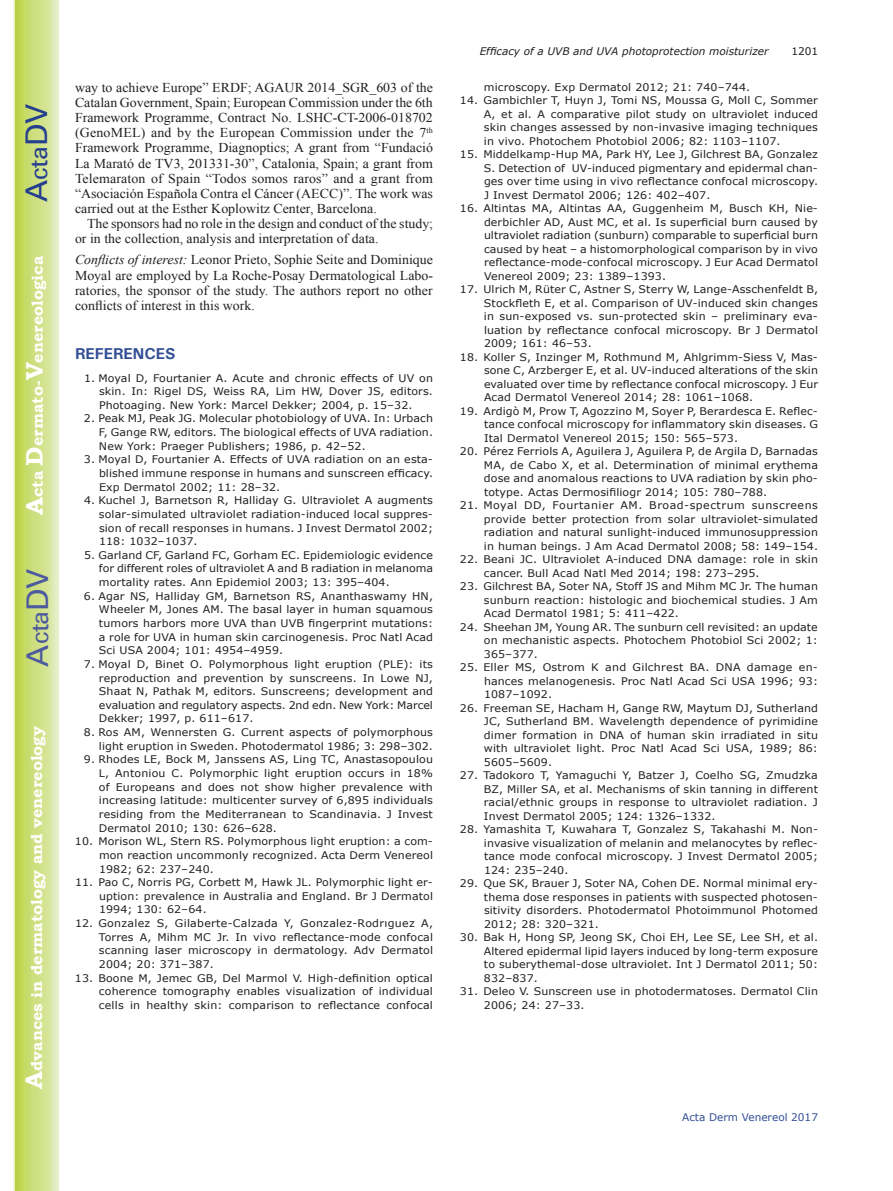
<style>
.page{position:relative;width:893px;height:1191px;background:#fff}
.page>*{position:absolute;margin:0;border:0;box-sizing:border-box;transform-origin:0 0}
.t1{font:30px "Univers";color:#4d5a9e}
.t2{font:30px "Univers";color:#253f8e}
.t3{font:700 15.75px "Bookman Old Style";color:#fff}
.t4{font:700 15.75px "Univers";color:#324f95}
.t5{font:13.5px/15.1px "Times New Roman";color:#231f20;text-align:justify}
.t6{font:10.5px/13.5px "Verdana";letter-spacing:.01em;color:#231f20;text-align:justify;scale:1.05 1}
.t7{font:italic 10.5px "Verdana";color:#231f20}
.t8{font:10.5px "Verdana";color:#324f95}
.t9{font:10.5px "Verdana";letter-spacing:.01em;color:#231f20}
.s1{font-size:24px}
.s2{font-style:italic}
</style>
<div class="page">
<svg style="left:14px;top:0;width:45px;height:1191px;background:#cfe084"></svg>
<h1 class="t2" style="left:19px;top:202px;width:100px;rotate:-90deg">A<span class="s1">cta</span>DV</h1>
<h2 class="t3" style="left:28px;top:515px;width:260px;rotate:-90deg"><span class="s1">A</span>cta <span class="s1">D</span>ermato-<span class="s1">V</span>enereologica</h2>
<h1 class="t1" style="left:20px;top:666px;width:100px;rotate:-90deg">A<span class="s1">cta</span>DV</h1>
<h2 class="t3" style="left:27px;top:1088px;width:364px;rotate:-90deg"><span class="s1">A</span>dvances in dermatology and venereology</h2>
<p class="t5" style="left:75px;top:80px;width:359px">way to achieve Europe” ERDF; AGAUR 2014_SGR_603 of the Catalan Government, Spain; European Commission under the 6th Framework Programme, Contract No. LSHC-CT-2006-018702 (GenoMEL) and by the European Commission under the 7<sup>th </sup>Framework Programme, Diagnoptics; A grant from “Fundació La Marató de TV3, 201331-30”, Catalonia, Spain; a grant from Telemaraton of Spain “Todos somos raros” and a grant from “Asociación Española Contra el Cáncer (AECC)”. The work was carried out at the Esther Koplowitz Center, Barcelona.</p>
<p class="t5" style="left:75px;top:216px;width:360px;text-indent:12px">The sponsors had no role in the design and conduct of the study; or in the collection, analysis and interpretation of data.</p>
<p class="t5" style="left:75px;top:252px;width:359px"><span class="s2">Conflicts of interest:</span> Leonor Prieto, Sophie Seite and Dominique Moyal are employed by La Roche-Posay Dermatological Labo&shy;ratories, the sponsor of the study. The authors report no other conflicts of interest in this work.</p>
<h2 class="t4" style="left:75px;top:343px;width:102px">REFERENCES</h2>
<p class="t6" style="left:99px;top:371px;width:320px;text-indent:-15px">1. Moyal D, Fourtanier A. Acute and chronic effects of UV on skin. In: Rigel DS, Weiss RA, Lim HW, Dover JS, editors.<br>Photoaging. New York: Marcel Dekker; 2004, p. 15–32.</p>
<p class="t6" style="left:99px;top:412px;width:320px;text-indent:-15px">2. Peak MJ, Peak JG. Molecular photobiology of UVA. In: Urbach F, Gange RW, editors. The biological effects of UVA radiation.<br>New York: Praeger Publishers; 1986, p. 42–52.</p>
<p class="t6" style="left:99px;top:453px;width:320px;text-indent:-15px">3. Moyal D, Fourtanier A. Effects of UVA radiation on an esta&shy;blished immune response in humans and sunscreen efficacy.<br>Exp Dermatol 2002; 11: 28–32.</p>
<p class="t6" style="left:99px;top:494px;width:320px;text-indent:-15px">4. Kuchel J, Barnetson R, Halliday G. Ultraviolet A augments solar-simulated ultraviolet radiation-induced local suppres&shy;sion of recall responses in humans. J Invest Dermatol 2002; 118: 1032–1037.</p>
<p class="t6" style="left:99px;top:548px;width:320px;text-indent:-15px">5. Garland CF, Garland FC, Gorham EC. Epidemiologic evidence for different roles of ultraviolet A and B radiation in melanoma mortality rates. Ann Epidemiol 2003; 13: 395–404.</p>
<p class="t6" style="left:99px;top:589px;width:320px;text-indent:-15px">6. Agar NS, Halliday GM, Barnetson RS, Ananthaswamy HN, Wheeler M, Jones AM. The basal layer in human squamous tumors harbors more UVA than UVB fingerprint mutations: a role for UVA in human skin carcinogenesis. Proc Natl Acad Sci USA 2004; 101: 4954–4959.</p>
<p class="t6" style="left:99px;top:657px;width:320px;text-indent:-15px">7. Moyal D, Binet O. Polymorphous light eruption (PLE): its reproduction and prevention by sunscreens. In Lowe NJ, Shaat N, Pathak M, editors. Sunscreens; development and evaluation and regulatory aspects. 2nd edn. New York: Marcel Dekker; 1997, p. 611–617.</p>
<p class="t6" style="left:84px;top:725px;width:334px;text-align:right">8. Ros AM, Wennersten G. Current aspects of polymorphous light eruption in Sweden. Photodermatol 1986; 3: 298–302.</p>
<p class="t6" style="left:99px;top:753px;width:320px;text-indent:-15px">9. Rhodes LE, Bock M, Janssens AS, Ling TC, Anastasopoulou L, Antoniou C. Polymorphic light eruption occurs in 18% of Europeans and does not show higher prevalence with increasing latitude: multicenter survey of 6,895 individuals residing from the Mediterranean to Scandinavia. J Invest Dermatol 2010; 130: 626–628.</p>
<p class="t6" style="left:99px;top:834px;width:320px;text-indent:-24px">10. Morison WL, Stern RS. Polymorphous light eruption: a com&shy;mon reaction uncommonly recognized. Acta Derm Venereol 1982; 62: 237–240.</p>
<p class="t6" style="left:99px;top:875px;width:320px;text-indent:-24px">11. Pao C, Norris PG, Corbett M, Hawk JL. Polymorphic light er&shy;uption: prevalence in Australia and England. Br J Dermatol 1994; 130: 62–64.</p>
<p class="t6" style="left:99px;top:916px;width:320px;text-indent:-24px">12. Gonzalez S, Gilaberte-Calzada Y, Gonzalez-Rodrıguez A, Torres A, Mihm MC Jr. In vivo reflectance-mode confocal scanning laser microscopy in dermatology. Adv Dermatol 2004; 20: 371–387.</p>
<p class="t6" style="left:99px;top:971px;width:320px;text-indent:-24px">13. Boone M, Jemec GB, Del Marmol V. High-definition optical coherence tomography enables visualization of individual cells in healthy skin: comparison to reflectance confocal</p>
<p class="t7" style="left:480px;top:44px;width:290px">Efficacy of a UVB and UVA photoprotection moisturizer</p>
<p class="t9" style="left:791px;top:44px;width:28px">1201</p>
<p class="t6" style="left:484px;top:80px;width:255px">microscopy. Exp Dermatol 2012; 21: 740–744.</p>
<p class="t6" style="left:484px;top:94px;width:320px;text-indent:-24px">14. Gambichler T, Huyn J, Tomi NS, Moussa G, Moll C, Sommer A, et al. A comparative pilot study on ultraviolet induced skin changes assessed by non-invasive imaging techniques in vivo. Photochem Photobiol 2006; 82: 1103–1107.</p>
<p class="t6" style="left:484px;top:148px;width:320px;text-indent:-24px">15. Middelkamp-Hup MA, Park HY, Lee J, Gilchrest BA, Gonzalez S. Detection of UV-induced pigmentary and epidermal chan&shy;ges over time using in vivo reflectance confocal microscopy.<br>J Invest Dermatol 2006; 126: 402–407.</p>
<p class="t6" style="left:484px;top:202px;width:320px;text-indent:-24px">16. Altintas MA, Altintas AA, Guggenheim M, Busch KH, Nie&shy;derbichler AD, Aust MC, et al. Is superficial burn caused by ultraviolet radiation (sunburn) comparable to superficial burn caused by heat – a histomorphological comparison by in vivo reflectance-mode-confocal microscopy. J Eur Acad Dermatol Venereol 2009; 23: 1389–1393.</p>
<p class="t6" style="left:484px;top:283px;width:320px;text-indent:-24px">17. Ulrich M, Rüter C, Astner S, Sterry W, Lange-Asschenfeldt B, Stockfleth E, et al. Comparison of UV-induced skin changes in sun-exposed vs. sun-protected skin – preliminary eva&shy;luation by reflectance confocal microscopy. Br J Dermatol 2009; 161: 46–53.</p>
<p class="t6" style="left:484px;top:350px;width:320px;text-indent:-24px">18. Koller S, Inzinger M, Rothmund M, Ahlgrimm-Siess V, Mas&shy;sone C, Arzberger E, et al. UV-induced alterations of the skin evaluated over time by reflectance confocal microscopy. J Eur Acad Dermatol Venereol 2014; 28: 1061–1068.</p>
<p class="t6" style="left:484px;top:404px;width:320px;text-indent:-24px">19. Ardigò M, Prow T, Agozzino M, Soyer P, Berardesca E. Reflec&shy;tance confocal microscopy for inflammatory skin diseases. G Ital Dermatol Venereol 2015; 150: 565–573.</p>
<p class="t6" style="left:484px;top:445px;width:320px;text-indent:-24px">20. Pérez Ferriols A, Aguilera J, Aguilera P, de Argila D, Barnadas MA, de Cabo X, et al. Determination of minimal erythema dose and anomalous reactions to UVA radiation by skin pho&shy;totype. Actas Dermosifiliogr 2014; 105: 780–788.</p>
<p class="t6" style="left:484px;top:499px;width:320px;text-indent:-24px">21. Moyal DD, Fourtanier AM. Broad-spectrum sunscreens provide better protection from solar ultraviolet-simulated radiation and natural sunlight-induced immunosuppression in human beings. J Am Acad Dermatol 2008; 58: 149–154.</p>
<p class="t6" style="left:484px;top:553px;width:320px;text-indent:-24px">22. Beani JC. Ultraviolet A-induced DNA damage: role in skin cancer. Bull Acad Natl Med 2014; 198: 273–295.</p>
<p class="t6" style="left:484px;top:580px;width:320px;text-indent:-24px">23. Gilchrest BA, Soter NA, Stoff JS and Mihm MC Jr. The human sunburn reaction: histologic and biochemical studies. J Am Acad Dermatol 1981; 5: 411–422.</p>
<p class="t6" style="left:484px;top:620px;width:320px;text-indent:-24px">24. Sheehan JM, Young AR. The sunburn cell revisited: an update on mechanistic aspects. Photochem Photobiol Sci 2002; 1:<br>365–377.</p>
<p class="t6" style="left:484px;top:661px;width:320px;text-indent:-24px">25. Eller MS, Ostrom K and Gilchrest BA. DNA damage en&shy;hances melanogenesis. Proc Natl Acad Sci USA 1996; 93:<br>1087–1092.</p>
<p class="t6" style="left:484px;top:701px;width:320px;text-indent:-24px">26. Freeman SE, Hacham H, Gange RW, Maytum DJ, Sutherland JC, Sutherland BM. Wavelength dependence of pyrimidine dimer formation in DNA of human skin irradiated in situ with ultraviolet light. Proc Natl Acad Sci USA, 1989; 86:<br>5605–5609.</p>
<p class="t6" style="left:484px;top:769px;width:320px;text-indent:-24px">27. Tadokoro T, Yamaguchi Y, Batzer J, Coelho SG, Zmudzka BZ, Miller SA, et al. Mechanisms of skin tanning in different racial/ethnic groups in response to ultraviolet radiation. J Invest Dermatol 2005; 124: 1326–1332.</p>
<p class="t6" style="left:484px;top:823px;width:320px;text-indent:-24px">28. Yamashita T, Kuwahara T, Gonzalez S, Takahashi M. Non&shy;invasive visualization of melanin and melanocytes by reflec&shy;tance mode confocal microscopy. J Invest Dermatol 2005; 124: 235–240.</p>
<p class="t6" style="left:484px;top:877px;width:320px;text-align:left;text-indent:-24px">29. Que SK, Brauer J, Soter NA, Cohen DE. Normal minimal ery&shy;thema dose responses in patients with suspected photosen&shy;sitivity disorders. Photodermatol Photoimmunol Photomed 2012; 28: 320–321.</p>
<p class="t6" style="left:484px;top:931px;width:320px;text-indent:-24px">30. Bak H, Hong SP, Jeong SK, Choi EH, Lee SE, Lee SH, et al.<br>Altered epidermal lipid layers induced by long-term exposure to suberythemal-dose ultraviolet. Int J Dermatol 2011; 50:<br>832–837.</p>
<p class="t6" style="left:484px;top:985px;width:320px;text-indent:-24px">31. Deleo V. Sunscreen use in photodermatoses. Dermatol Clin<br>2006; 24: 27–33.</p>
<p class="t8" style="left:682px;top:1110px;width:137px">Acta Derm Venereol 2017</p>
</div>
